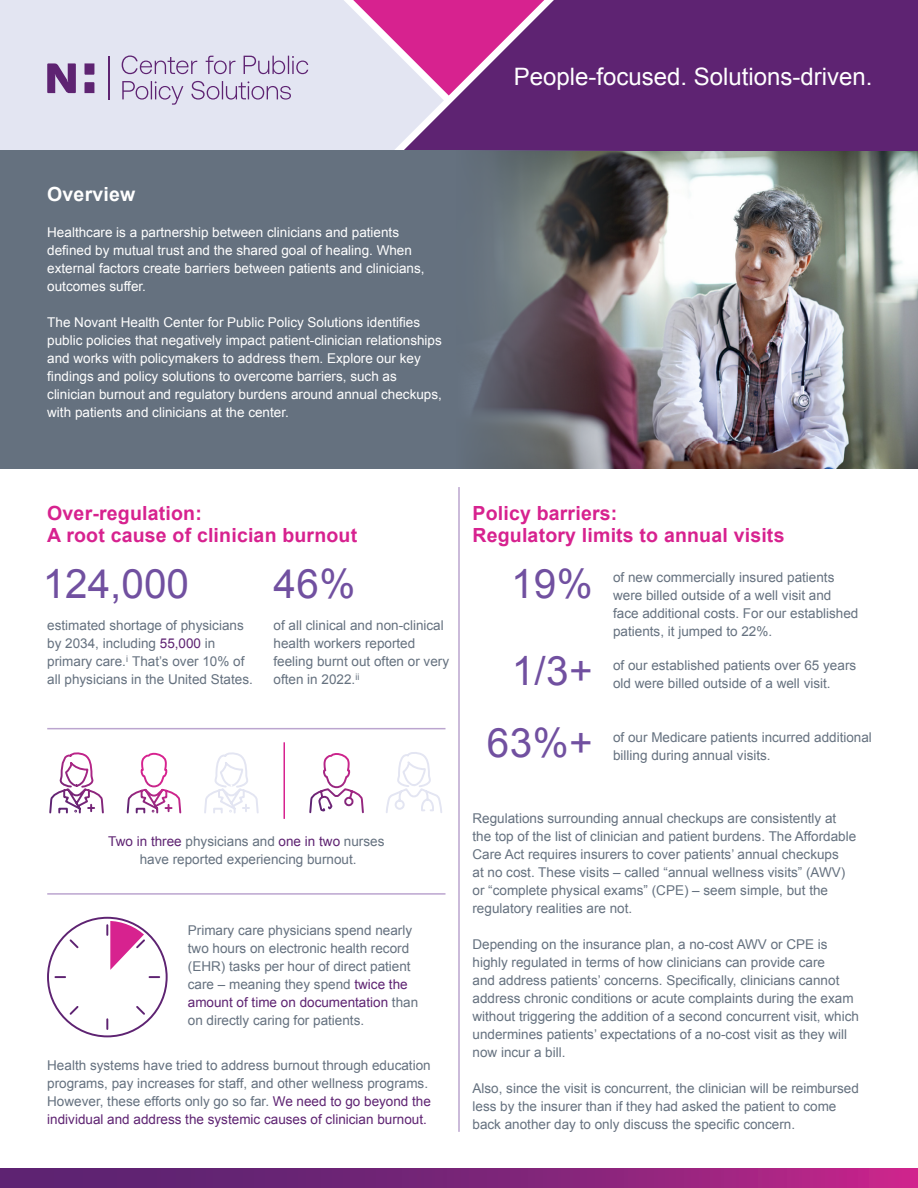
<style>
.page{position:relative;width:918px;height:1188px;background:#fff}
.page>*{position:absolute;margin:0;border:0;box-sizing:border-box;transform-origin:0 0}
.t1{font:40.5px "Arial";color:#7150a0}
.t2{font:24px "Arial";color:#fff}
.t3{font:700 19.5px/22.5px "Arial";letter-spacing:.01em;color:#d7228f}
.t4{font:700 19.5px "Arial";letter-spacing:.01em;color:#fff}
.t5{font:13.5px/18px "Arial";color:#65717f}
.t6{font:13.5px/18px "Arial";color:#fff}
.s1{color:#5e2372}
</style>
<div class="page">
<div style="left:0;top:0;width:403px;height:150px;background:#e3e5f2"></div>
<svg style="left:353px;top:0;width:50px;height:96px;background:#e2b5d9"></svg>
<svg style="left:403px;top:0;width:515px;height:151px;background:#712c7b"></svg>
<img style="left:849px;top:151px;width:69px;height:318px">
<img style="left:0;top:150px;width:849px;height:319px">
<hr style="left:108px;top:57px;width:2px;height:43px;background:#5e2372">
<svg style="left:122px;top:81px;width:169px;height:24px;background:#cec7de"></svg>
<svg style="left:122px;top:56px;width:186px;height:18px;background:#c9c0d9"></svg>
<svg style="left:47px;top:63px;width:29px;height:30px"></svg>
<svg style="left:85px;top:63px;width:9px;height:12px"></svg>
<svg style="left:85px;top:82px;width:9px;height:11px"></svg>
<hr style="left:458px;top:487px;width:2px;height:645px;background:#bba5cf">
<hr style="left:47px;top:728px;width:399px;height:1px;background:#bba5cf">
<hr style="left:47px;top:893px;width:399px;height:2px;background:#bba5cf">
<svg style="left:49px;top:753px;width:55px;height:61px"></svg>
<svg style="left:204px;top:753px;width:55px;height:61px"></svg>
<svg style="left:309px;top:753px;width:55px;height:61px"></svg>
<svg style="left:386px;top:752px;width:56px;height:61px"></svg>
<svg style="left:126px;top:752px;width:56px;height:62px"></svg>
<hr style="left:284px;top:742px;width:1px;height:77px;background:#d7228f">
<svg style="left:106px;top:1019px;width:2px;height:10px"></svg>
<svg style="left:55px;top:976px;width:10px;height:2px"></svg>
<svg style="left:101px;top:916px;width:58px;height:63px"></svg>
<svg style="left:69px;top:1006px;width:10px;height:9px"></svg>
<svg style="left:136px;top:1006px;width:9px;height:9px"></svg>
<svg style="left:69px;top:939px;width:10px;height:10px"></svg>
<svg style="left:0;top:1169px;width:918px;height:19px;background:#82247a"></svg>
<p class="t4" style="left:47px;top:181px;width:90px">Overview</p>
<p class="t6" style="left:47px;top:223px;width:379px">Healthcare is a partnership between clinicians and patients defined by mutual trust and the shared goal of healing. When external factors create barriers between patients and clinicians, outcomes suffer.</p>
<p class="t6" style="left:47px;top:313px;width:396px">The Novant Health Center for Public Policy Solutions identifies public policies that negatively impact patient-clinician relationships and works with policymakers to address them. Explore our key findings and policy solutions to overcome barriers, such as clinician burnout and regulatory burdens around annual checkups, with patients and clinicians at the center.</p>
<p class="t2" style="left:514px;top:60px;width:360px">People-focused. Solutions-driven.</p>
<p class="t3" style="left:47px;top:502px;width:311px">Over-regulation:<br>A root cause of clinician burnout</p>
<p class="t3" style="left:472px;top:502px;width:314px">Policy barriers:<br>Regulatory limits to annual visits</p>
<p class="t1" style="left:43px;top:557px;width:148px">124,000</p>
<p class="t1" style="left:511px;top:557px;width:83px">19%</p>
<p class="t1" style="left:274px;top:557px;width:83px">46%</p>
<p class="t5" style="left:613px;top:568px;width:247px">of new commercially insured patients were billed outside of a well visit and face additional costs. For our established patients, it jumped to 22%.</p>
<p class="t5" style="left:47px;top:616px;width:207px">estimated shortage of physicians by 2034, including <span class="s1">55,000</span> in primary care.<sup>i</sup> That’s over 10% of all physicians in the United States.</p>
<p class="t5" style="left:274px;top:616px;width:177px">of all clinical and non-clinical health workers reported feeling burnt out often or very often in 2022.<sup>ii</sup></p>
<p class="t1" style="left:512px;top:645px;width:83px">1/3+</p>
<p class="t5" style="left:613px;top:657px;width:245px">of our established patients over 65 years old were billed outside of a well visit.</p>
<p class="t5" style="left:108px;top:833px;width:278px"><span class="s1">Two in three</span> physicians and <span class="s1">one in two</span> nurses</p>
<p class="t5" style="left:140px;top:851px;width:218px">have reported experiencing burnout.</p>
<p class="t5" style="left:188px;top:922px;width:232px">Primary care physicians spend nearly two hours on electronic health record (EHR) tasks per hour of direct patient care – meaning they spend <span class="s1">twice the amount of time on documentation</span> than on directly caring for patients.</p>
<p class="t5" style="left:47px;top:1057px;width:385px">Health systems have tried to address burnout through education programs, pay increases for staff, and other wellness programs.<br>However, these efforts only go so far. <span class="s1">We need to go beyond the individual and address the systemic causes of clinician burnout.</span></p>
<p class="t1" style="left:487px;top:717px;width:107px">63%+</p>
<p class="t5" style="left:613px;top:728px;width:260px">of our Medicare patients incurred additional billing during annual visits.</p>
<p class="t5" style="left:472px;top:809px;width:385px">Regulations surrounding annual checkups are consistently at the top of the list of clinician and patient burdens. The Affordable Care Act requires insurers to cover patients’ annual checkups<br>at no cost. These visits – called “annual wellness visits” (AWV) or “complete physical exams” (CPE) – seem simple, but the regulatory realities are not.</p>
<p class="t5" style="left:472px;top:935px;width:388px">Depending on the insurance plan, a no-cost AWV or CPE is highly regulated in terms of how clinicians can provide care<br>and address patients’ concerns. Specifically, clinicians cannot address chronic conditions or acute complaints during the exam without triggering the addition of a second concurrent visit, which undermines patients’ expectations of a no-cost visit as they will now incur a bill.</p>
<p class="t5" style="left:472px;top:1079px;width:388px">Also, since the visit is concurrent, the clinician will be reimbursed less by the insurer than if they had asked the patient to come back another day to only discuss the specific concern.</p>
</div>
